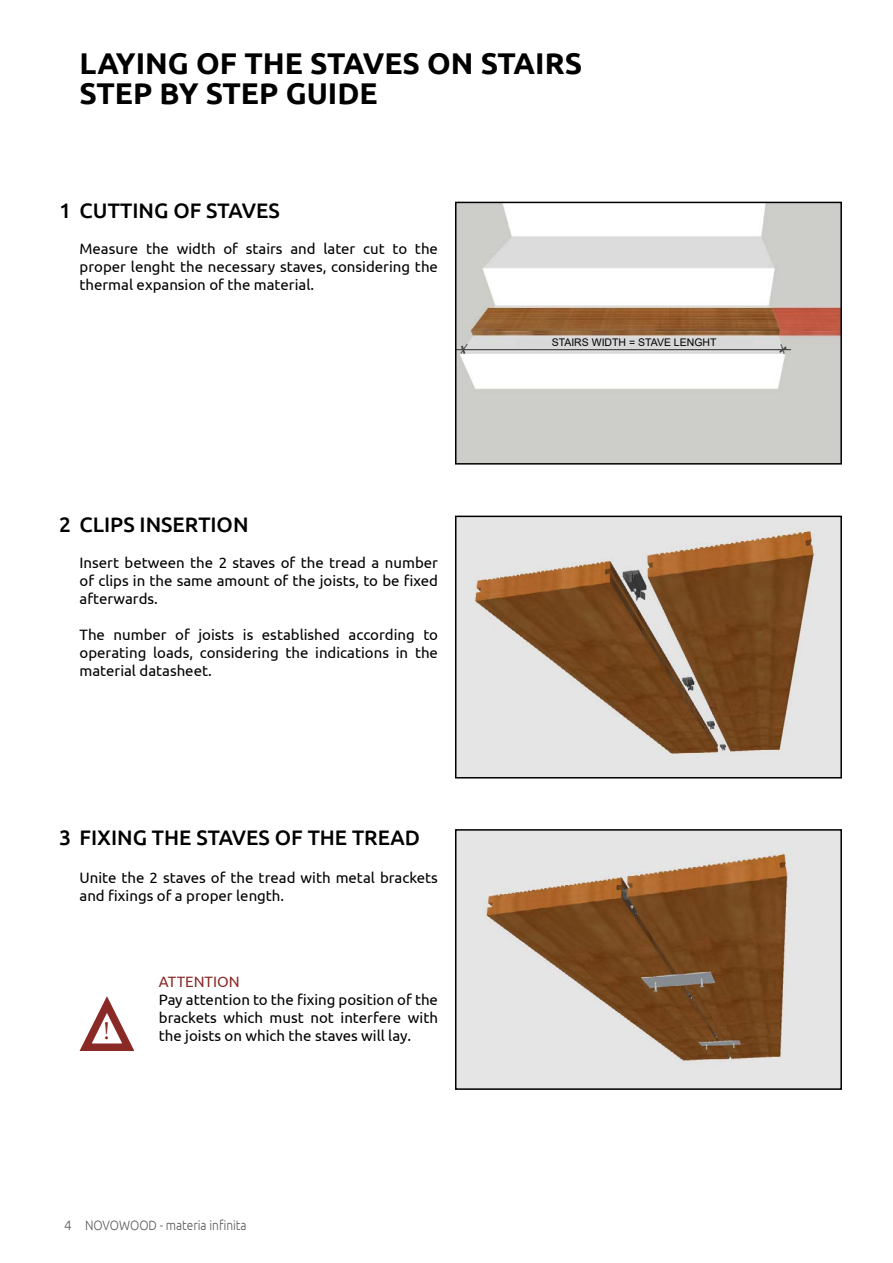
<style>
.page{position:relative;width:893px;height:1263px;background:#fff}
.page>*{position:absolute;margin:0;border:0;box-sizing:border-box;transform-origin:0 0}
.t1{font:700 30px/30px "Ubuntu";color:#000}
.t2{font:25.5px "Minion Pro";color:#8a2a27}
.t3{font:500 21px "Ubuntu";color:#000}
.t4{font:15px/18px "Ubuntu";color:#000;text-align:justify}
.t5{font:15px "Ubuntu";color:#8a2a27}
.t6{font:300 13.5px "Ubuntu";color:#575756}
.t7{font:10.5px "Arial";color:#000}
</style>
<div class="page">
<img style="left:458px;top:519px;width:381px;height:256px">
<div style="left:455px;top:516px;width:387px;height:262px;border:2px solid #000"></div>
<img style="left:458px;top:205px;width:381px;height:257px">
<div style="left:455px;top:202px;width:387px;height:263px;border:2px solid #000"></div>
<img style="left:458px;top:832px;width:381px;height:255px">
<div style="left:455px;top:829px;width:387px;height:261px;border:2px solid #000"></div>
<svg style="left:79px;top:996px;width:56px;height:55px"></svg>
<div style="left:515px;top:339px;width:238px;height:9px;background:#d8d8d8"></div>
<h1 class="t1" style="left:80px;top:48px;width:504px">LAYING OF THE STAVES ON STAIRS<br>STEP BY STEP GUIDE</h1>
<h3 class="t3" style="left:59px;top:197px;width:222px">1 CUTTING OF STAVES</h3>
<p class="t4" style="left:80px;top:239px;width:360px">Measure the width of stairs and later cut to the proper lenght the necessary staves, considering the thermal expansion of the material.</p>
<h3 class="t3" style="left:59px;top:511px;width:191px">2 CLIPS INSERTION</h3>
<p class="t4" style="left:80px;top:553px;width:360px">Insert between the 2 staves of the tread a number of clips in the same amount of the joists, to be fixed afterwards.</p>
<p class="t4" style="left:80px;top:625px;width:360px">The number of joists is established according to operating loads, considering the indications in the material datasheet.</p>
<h3 class="t3" style="left:59px;top:825px;width:362px">3 FIXING THE STAVES OF THE TREAD</h3>
<p class="t4" style="left:80px;top:868px;width:360px">Unite the 2 staves of the tread with metal brackets and fixings of a proper length.</p>
<h2 class="t2" style="left:103px;top:1013px;width:9px">!</h2>
<p class="t5" style="left:159px;top:972px;width:82px">ATTENTION</p>
<p class="t4" style="left:159px;top:990px;width:281px">Pay attention to the fixing position of the brackets which must not interfere with the joists on which the staves will lay.</p>
<p class="t6" style="left:64px;top:1217px;width:184px">4 NOVOWOOD - materia infinita</p>
<p class="t7" style="left:552px;top:335px;width:166px">STAIRS WIDTH = STAVE LENGHT</p>
</div>
